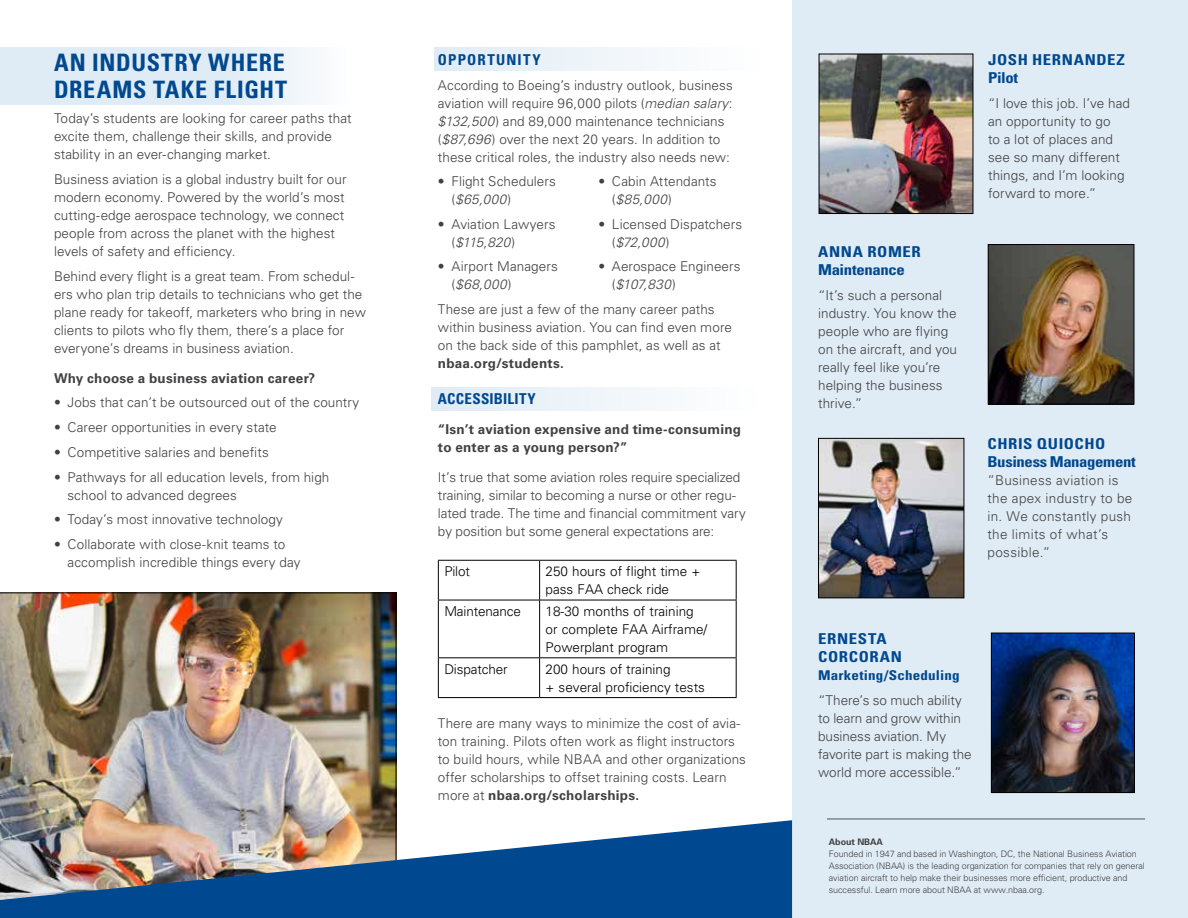
<style>
.page{position:relative;width:1188px;height:918px;background:#fff}
.page>*{position:absolute;margin:0;border:0;box-sizing:border-box;transform-origin:0 0}
.t1{font:700 condensed 24px/27px "Univers LT Std";letter-spacing:.03em;color:#00488f}
.t2{font:700 condensed 15px/18px "Univers LT Std";letter-spacing:-.015em;color:#00488f;scale:1.11 1}
.t3{font:700 condensed 15px/18px "Univers LT Std";letter-spacing:.03em;color:#00488f;scale:1.11 1}
.t4{font:700 condensed 15px "Univers LT Std";letter-spacing:.03em;color:#00488f}
.t5{font:700 condensed 15px "Univers LT Std";letter-spacing:.08em;color:#00488f}
.t6{font:300 13.5px/18px "Univers LT Std";letter-spacing:.005em;color:#414042}
.t7{font:300 13.5px/18px "Univers LT Std";color:#000}
.t8{font:700 13.5px/18px "Univers LT Std";letter-spacing:.015em;color:#414042}
.t9{font:300 13.5px/18px "Univers LT Std";letter-spacing:.025em;color:#414042}
.t10{font:700 condensed 13.5px "Univers LT Std";letter-spacing:.015em;color:#00488f;scale:1.11 1}
.t11{font:300 9px/12px "Univers LT Std";letter-spacing:-.01em;color:#414042}
.t12{font:700 9px "Univers LT Std";letter-spacing:-.01em;color:#414042}
.s1{font-style:italic}
.s2{font-weight:700}
</style>
<div class="page">
<div style="left:435px;top:47px;width:324px;height:23px;background:linear-gradient(to right,#e0ecf5,#fefefe)"></div>
<div style="left:0;top:47px;width:352px;height:57px;background:linear-gradient(to right,#d9e8f3,#f2f7fa)"></div>
<div style="left:432px;top:388px;width:324px;height:23px;background:linear-gradient(to right,#e0ecf5,#fefefe)"></div>
<div style="left:793px;top:0;width:395px;height:918px;background:#e0ecf5"></div>
<img style="left:0;top:593px;width:396px;height:227px">
<img style="left:0;top:820px;width:792px;height:98px">
<hr style="left:438px;top:560px;width:102px;height:1px;background:#000">
<hr style="left:438px;top:561px;width:1px;height:39px;background:#000">
<hr style="left:540px;top:560px;width:197px;height:1px;background:#000">
<hr style="left:539px;top:561px;width:1px;height:39px;background:#000">
<hr style="left:736px;top:561px;width:1px;height:39px;background:#000">
<hr style="left:438px;top:600px;width:102px;height:1px;background:#000">
<hr style="left:438px;top:600px;width:1px;height:57px;background:#000">
<hr style="left:540px;top:600px;width:197px;height:1px;background:#000">
<hr style="left:539px;top:600px;width:1px;height:57px;background:#000">
<hr style="left:736px;top:600px;width:1px;height:57px;background:#000">
<hr style="left:438px;top:657px;width:102px;height:1px;background:#000">
<hr style="left:438px;top:658px;width:1px;height:39px;background:#000">
<hr style="left:540px;top:657px;width:197px;height:1px;background:#000">
<hr style="left:539px;top:658px;width:1px;height:39px;background:#000">
<hr style="left:736px;top:658px;width:1px;height:39px;background:#000">
<hr style="left:438px;top:697px;width:102px;height:1px;background:#000">
<hr style="left:540px;top:697px;width:197px;height:1px;background:#000">
<img style="left:821px;top:56px;width:150px;height:156px">
<div style="left:819px;top:54px;width:154px;height:160px;border:1px solid #000"></div>
<img style="left:990px;top:246px;width:142px;height:156px">
<div style="left:988px;top:244px;width:146px;height:160px;border:1px solid #000"></div>
<img style="left:820px;top:440px;width:142px;height:156px">
<div style="left:818px;top:438px;width:146px;height:160px;border:1px solid #000"></div>
<img style="left:993px;top:635px;width:140px;height:156px">
<div style="left:991px;top:633px;width:144px;height:160px;border:1px solid #000"></div>
<hr style="left:827px;top:819px;width:318px;height:1px;background:#455560">
<h1 class="t1" style="left:54px;top:49px;width:235px">AN INDUSTRY WHERE<br>DREAMS TAKE FLIGHT</h1>
<p class="t6" style="left:54px;top:109px;width:299px">Today’s students are looking for career paths that excite them, challenge their skills, and provide stability in an ever-changing market.</p>
<p class="t6" style="left:54px;top:170px;width:294px">Business aviation is a global industry built for our modern economy. Powered by the world’s most cutting-edge aerospace technology, we connect people from across the planet with the highest levels of safety and efficiency.</p>
<p class="t6" style="left:54px;top:267px;width:313px">Behind every flight is a great team. From schedul&shy;ers who plan trip details to technicians who get the plane ready for takeoff, marketers who bring in new clients to pilots who fly them, there’s a place for everyone’s dreams in business aviation.</p>
<p class="t8" style="left:54px;top:369px;width:263px">Why choose a business aviation career?</p>
<p class="t6" style="left:54px;top:394px;width:307px">• Jobs that can’t be outsourced out of the country</p>
<p class="t6" style="left:54px;top:418px;width:224px">• Career opportunities in every state</p>
<p class="t6" style="left:54px;top:443px;width:216px">• Competitive salaries and benefits</p>
<p class="t6" style="left:68px;top:468px;width:263px;text-indent:-14px">• Pathways for all education levels, from high school to advanced degrees</p>
<p class="t6" style="left:54px;top:511px;width:231px">• Today’s most innovative technology</p>
<p class="t6" style="left:68px;top:535px;width:235px;text-indent:-14px">• Collaborate with close-knit teams to accomplish incredible things every day</p>
<p class="t5" style="left:438px;top:50px;width:104px">OPPORTUNITY</p>
<p class="t6" style="left:438px;top:76px;width:296px">According to Boeing’s industry outlook, business aviation will require 96,000 pilots (<span class="s1">median salary</span>: <span class="s1">$132,500</span>) and 89,000 maintenance technicians (<span class="s1">$87,696</span>) over the next 20 years. In addition to these critical roles, the industry also needs new:</p>
<p class="t6" style="left:451px;top:172px;width:106px;text-indent:-14px">• Flight Schedulers (<span class="s1">$65,000</span>)</p>
<p class="t6" style="left:451px;top:215px;width:106px;text-indent:-14px">• Aviation Lawyers (<span class="s1">$115,820</span>)</p>
<p class="t6" style="left:451px;top:257px;width:108px;text-indent:-14px">• Airport Managers (<span class="s1">$68,000</span>)</p>
<p class="t6" style="left:612px;top:172px;width:106px;text-indent:-14px">• Cabin Attendants (<span class="s1">$85,000</span>)</p>
<p class="t6" style="left:612px;top:215px;width:132px;text-indent:-14px">• Licensed Dispatchers (<span class="s1">$72,000</span>)</p>
<p class="t6" style="left:612px;top:257px;width:130px;text-indent:-14px">• Aerospace Engineers (<span class="s1">$107,830</span>)</p>
<p class="t6" style="left:438px;top:300px;width:295px">These are just a few of the many career paths within business aviation. You can find even more on the back side of this pamphlet, as well as at</p>
<p class="t8" style="left:438px;top:354px;width:128px">nbaa.org/students.</p>
<p class="t4" style="left:438px;top:389px;width:99px">ACCESSIBILITY</p>
<p class="t8" style="left:438px;top:420px;width:305px">“Isn’t aviation expensive and time-consuming to enter as a young person?”</p>
<p class="t6" style="left:438px;top:468px;width:309px">It’s true that some aviation roles require specialized training, similar to becoming a nurse or other regu&shy;lated trade. The time and financial commitment vary by position but some general expectations are:</p>
<p class="t7" style="left:444px;top:562px;width:27px">Pilot</p>
<p class="t7" style="left:546px;top:562px;width:156px">250 hours of flight time + pass FAA check ride</p>
<p class="t7" style="left:444px;top:602px;width:78px">Maintenance</p>
<p class="t7" style="left:546px;top:602px;width:163px">18-30 months of training or complete FAA Airframe/<br>Powerplant program</p>
<p class="t7" style="left:444px;top:660px;width:65px">Dispatcher</p>
<p class="t7" style="left:546px;top:660px;width:161px">200 hours of training<br>+ several proficiency tests</p>
<p class="t6" style="left:438px;top:714px;width:309px">There are many ways to minimize the cost of avia&shy;ton training. Pilots often work as flight instructors to build hours, while NBAA and other organizations offer scholarships to offset training costs. Learn more at <span class="s2">nbaa.org/scholarships.</span></p>
<p class="t2" style="left:818px;top:243px;width:94px">ANNA ROMER<br>Maintenance</p>
<p class="t6" style="left:818px;top:286px;width:140px">“It’s such a personal industry. You know the people who are flying on the aircraft, and you really feel like you’re helping the business thrive.”</p>
<p class="t3" style="left:988px;top:50px;width:125px">JOSH HERNANDEZ<br>Pilot</p>
<p class="t6" style="left:988px;top:94px;width:143px">“I love this job. I’ve had an opportunity to go<br>to a lot of places and see so many different things, and I’m looking forward to more.”</p>
<p class="t2" style="left:988px;top:435px;width:135px">CHRIS QUIOCHO<br>Business Management</p>
<p class="t9" style="left:988px;top:471px;width:146px">”Business aviation is the apex industry to be in. We constantly push the limits of what’s possible.”</p>
<p class="t3" style="left:818px;top:630px;width:77px">ERNESTA<br>CORCORAN</p>
<p class="t10" style="left:818px;top:667px;width:129px">Marketing/Scheduling</p>
<p class="t6" style="left:818px;top:691px;width:155px">“There’s so much ability to learn and grow within business aviation. My favorite part is making the world more accessible.”</p>
<p class="t12" style="left:829px;top:836px;width:56px">About NBAA</p>
<p class="t11" style="left:829px;top:848px;width:317px">Founded in 1947 and based in Washington, DC, the National Business Aviation Association (NBAA) is the leading organization for companies that rely on general aviation aircraft to help make their businesses more efficient, productive and successful. Learn more about NBAA at www.nbaa.org.</p>
</div>
